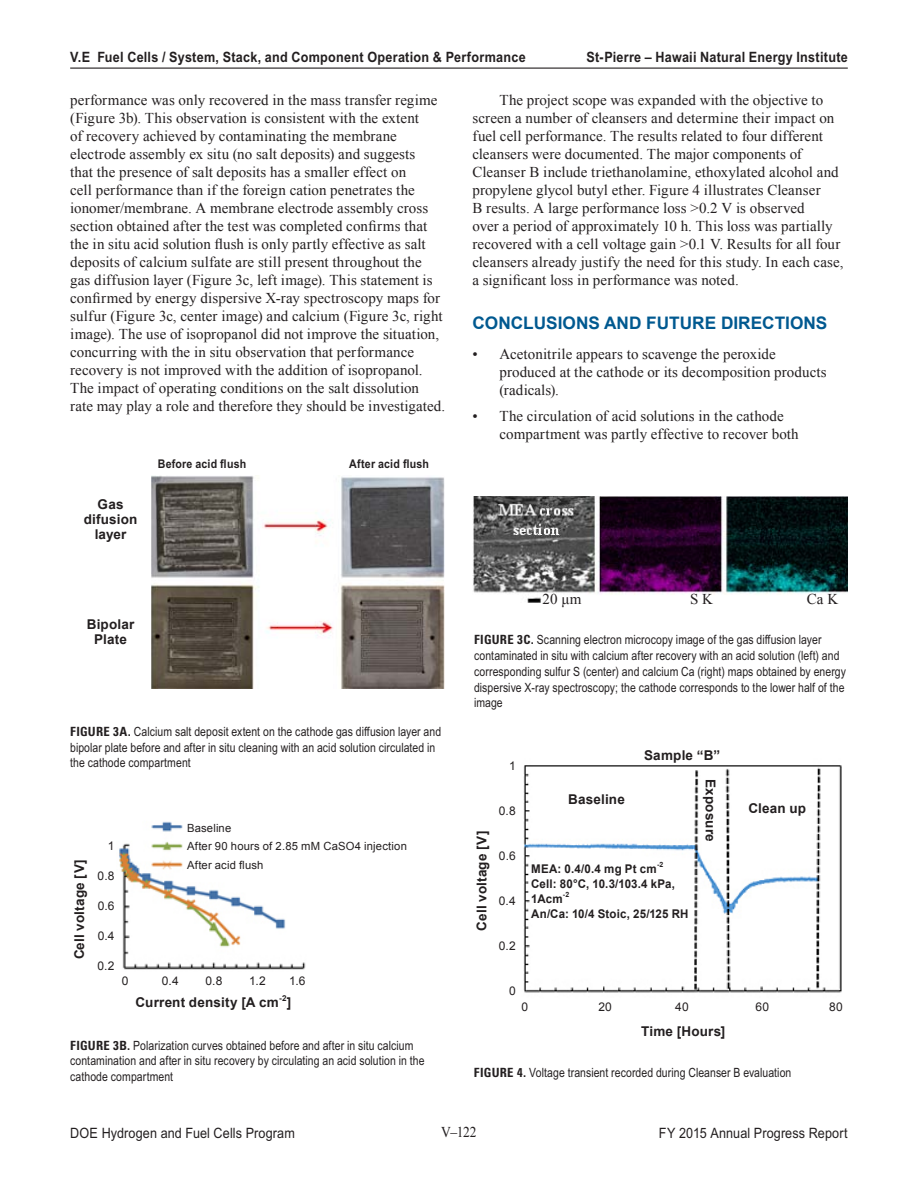
<style>
.page{position:relative;width:918px;height:1188px;background:#fff}
.page>*{position:absolute;margin:0;border:0;box-sizing:border-box;transform-origin:0 0}
._1_Object_Head_Blue{font:700 17.25px "Arial";color:#005990}
._1_Body_text{font:15px/18px "Times New Roman";letter-spacing:.005em;color:#231f20}
._1_Table_Footer{font:15px "Times New Roman";letter-spacing:.015em;color:#231f20}
._1_Body_text-2{font:15px "Times New Roman";letter-spacing:.005em;color:#231f20;scale:.9 1}
.t1{font:700 14.25px "Arial Narrow MT Pro";letter-spacing:.015em;color:#231f20;scale:1.08 1}
.t2{font:14.25px "Arial Narrow MT Pro";letter-spacing:.01em;color:#231f20;scale:1.08 1}
._1_Table_Footer-2{font:700 13.5px "Arial";letter-spacing:.01em;color:#231f20}
._1_FigureTitle{font:12.75px/15.8px "Arial Narrow MT Pro";letter-spacing:.01em;color:#231f20}
._1_Table_Footer-3{font:700 12px "Arial";letter-spacing:.015em;color:#231f20;scale:.96 1}
._1_Table_Footer-4{font:12px "Arial";letter-spacing:.02em;color:#231f20}
._1_Table_Footer-5{font:700 12px "Arial Narrow MT Pro";letter-spacing:.015em;color:#231f20;scale:1.08 1}
._1_Table_Footer-6{font:11.25px "Arial";letter-spacing:.015em;color:#231f20}
._1_Table_Footer-7{font:700 8.1px "Arial";color:#231f20}
.s1{font-family:"Zurich BT";font-weight:700;font-stretch:condensed}
</style>
<div class="page">
<hr style="left:70px;top:68px;width:778px;height:1px;background:#231f20">
<img style="left:151px;top:476px;width:293px;height:213px">
<img style="left:472px;top:497px;width:376px;height:106px">
<img style="left:119px;top:821px;width:187px;height:149px">
<img style="left:523px;top:765px;width:319px;height:228px">
<p class="t1" style="left:70px;top:48px;width:423px">V.E Fuel Cells / System, Stack, and Component Operation &amp; Performance</p>
<p class="t1" style="left:587px;top:48px;width:243px">St-Pierre – Hawaii Natural Energy Institute</p>
<p class="_1_Body_text" style="left:70px;top:91px;width:377px">performance was only recovered in the mass transfer regime (Figure 3b). This observation is consistent with the extent<br>of recovery achieved by contaminating the membrane electrode assembly ex situ (no salt deposits) and suggests<br>that the presence of salt deposits has a smaller effect on<br>cell performance than if the foreign cation penetrates the ionomer/membrane. A membrane electrode assembly cross section obtained after the test was completed confirms that the in situ acid solution flush is only partly effective as salt deposits of calcium sulfate are still present throughout the gas diffusion layer (Figure 3c, left image). This statement is confirmed by energy dispersive X-ray spectroscopy maps for sulfur (Figure 3c, center image) and calcium (Figure 3c, right image). The use of isopropanol did not improve the situation, concurring with the in situ observation that performance recovery is not improved with the addition of isopropanol.<br>The impact of operating conditions on the salt dissolution rate may play a role and therefore they should be investigated.</p>
<p class="_1_Body_text" style="left:472px;top:91px;width:373px;text-indent:27px">The project scope was expanded with the objective to screen a number of cleansers and determine their impact on fuel cell performance. The results related to four different cleansers were documented. The major components of Cleanser B include triethanolamine, ethoxylated alcohol and propylene glycol butyl ether. Figure 4 illustrates Cleanser<br>B results. A large performance loss &gt;0.2 V is observed<br>over a period of approximately 10 h. This loss was partially recovered with a cell voltage gain &gt;0.1 V. Results for all four cleansers already justify the need for this study. In each case, a significant loss in performance was noted.</p>
<p class="_1_Object_Head_Blue" style="left:472px;top:312px;width:356px">CONCLUSIONS AND FUTURE DIRECTIONS</p>
<p class="_1_Body_text" style="left:500px;top:345px;width:329px;text-indent:-27px">• Acetonitrile appears to scavenge the peroxide produced at the cathode or its decomposition products (radicals).</p>
<p class="_1_Body_text" style="left:500px;top:407px;width:301px;text-indent:-27px">• The circulation of acid solutions in the cathode compartment was partly effective to recover both</p>
<p class="_1_Table_Footer-2" style="left:98px;top:495px;width:27px">Gas</p>
<p class="_1_Table_Footer-2" style="left:84px;top:510px;width:55px">difusion</p>
<p class="_1_Table_Footer-2" style="left:95px;top:525px;width:33px">layer</p>
<p class="_1_Table_Footer-5" style="left:158px;top:457px;width:83px">Before acid flush</p>
<p class="_1_Table_Footer-5" style="left:349px;top:457px;width:75px">After acid flush</p>
<p class="_1_Table_Footer-2" style="left:87px;top:615px;width:49px">Bipolar</p>
<p class="_1_Table_Footer-2" style="left:94px;top:630px;width:34px">Plate</p>
<p class="_1_FigureTitle" style="left:70px;top:723px;width:373px"><span class="s1">FIGURE 3A.</span> Calcium salt deposit extent on the cathode gas diffusion layer and bipolar plate before and after in situ cleaning with an acid solution circulated in the cathode compartment</p>
<p class="_1_Table_Footer-2" style="left:70px;top:959px;width:102px;rotate:-90deg">Cell voltage [V]</p>
<p class="_1_Table_Footer-4" style="left:108px;top:838px;width:8px">1</p>
<p class="_1_Table_Footer-4" style="left:98px;top:868px;width:18px">0.8</p>
<p class="_1_Table_Footer-4" style="left:98px;top:898px;width:18px">0.6</p>
<p class="_1_Table_Footer-4" style="left:98px;top:928px;width:18px">0.4</p>
<p class="_1_Table_Footer-4" style="left:97px;top:958px;width:19px">0.2</p>
<p class="_1_Table_Footer-6" style="left:187px;top:820px;width:46px">Baseline</p>
<p class="_1_Table_Footer-6" style="left:187px;top:839px;width:221px">After 90 hours of 2.85 mM CaSO4 injection</p>
<p class="_1_Table_Footer-6" style="left:187px;top:858px;width:78px">After acid flush</p>
<p class="_1_Table_Footer-4" style="left:122px;top:973px;width:8px">0</p>
<p class="_1_Table_Footer-4" style="left:162px;top:973px;width:18px">0.4</p>
<p class="_1_Table_Footer-4" style="left:205px;top:973px;width:18px">0.8</p>
<p class="_1_Table_Footer-4" style="left:249px;top:973px;width:18px">1.2</p>
<p class="_1_Table_Footer-4" style="left:289px;top:973px;width:18px">1.6</p>
<p class="_1_Table_Footer-2" style="left:136px;top:993px;width:145px">Current density [A cm</p>
<p class="_1_Table_Footer-7" style="left:279px;top:993px;width:9px">-2</p>
<p class="_1_Table_Footer-2" style="left:287px;top:993px;width:6px">]</p>
<p class="_1_FigureTitle" style="left:70px;top:1037px;width:356px"><span class="s1">FIGURE 3B.</span> Polarization curves obtained before and after in situ calcium contamination and after in situ recovery by circulating an acid solution in the cathode compartment</p>
<p class="_1_Table_Footer" style="left:543px;top:589px;width:40px">20 μm</p>
<p class="_1_Table_Footer" style="left:690px;top:589px;width:24px">SK</p>
<p class="_1_Table_Footer" style="left:807px;top:589px;width:33px">Ca K</p>
<p class="_1_FigureTitle" style="left:474px;top:632px;width:373px"><span class="s1">FIGURE 3C.</span> Scanning electron microcopy image of the gas diffusion layer contaminated in situ with calcium after recovery with an acid solution (left) and corresponding sulfur S (center) and calcium Ca (right) maps obtained by energy dispersive X-ray spectroscopy; the cathode corresponds to the lower half of the image</p>
<p class="_1_Table_Footer-2" style="left:473px;top:931px;width:102px;rotate:-90deg">Cell voltage [V]</p>
<p class="_1_Table_Footer-4" style="left:509px;top:758px;width:8px">1</p>
<p class="_1_Table_Footer-4" style="left:499px;top:803px;width:18px">0.8</p>
<p class="_1_Table_Footer-4" style="left:499px;top:848px;width:18px">0.6</p>
<p class="_1_Table_Footer-4" style="left:499px;top:893px;width:18px">0.4</p>
<p class="_1_Table_Footer-4" style="left:499px;top:938px;width:19px">0.2</p>
<p class="_1_Table_Footer-4" style="left:509px;top:983px;width:8px">0</p>
<p class="_1_Table_Footer-2" style="left:568px;top:790px;width:58px">Baseline</p>
<p class="_1_Table_Footer-2" style="left:644px;top:746px;width:78px">Sample “B”</p>
<p class="_1_Table_Footer-2" style="left:640px;top:749px;width:78px">Sample “B”</p>
<p class="_1_Table_Footer-2" style="left:720px;top:779px;width:64px;rotate:90deg">Exposure</p>
<p class="_1_Table_Footer-3" style="left:531px;top:861px;width:139px">MEA: 0.4/0.4 mg Pt cm<sup>-2</sup></p>
<p class="_1_Table_Footer-3" style="left:531px;top:876px;width:151px">Cell: 80°C, 10.3/103.4 kPa,</p>
<p class="_1_Table_Footer-3" style="left:531px;top:891px;width:41px">1Acm<sup>-2</sup></p>
<p class="_1_Table_Footer-3" style="left:531px;top:906px;width:166px">An/Ca: 10/4 Stoic, 25/125 RH</p>
<p class="_1_Table_Footer-2" style="left:748px;top:799px;width:59px">Clean up</p>
<p class="_1_Table_Footer-4" style="left:522px;top:999px;width:8px">0</p>
<p class="_1_Table_Footer-4" style="left:598px;top:999px;width:15px">20</p>
<p class="_1_Table_Footer-4" style="left:675px;top:999px;width:15px">40</p>
<p class="_1_Table_Footer-4" style="left:755px;top:999px;width:15px">60</p>
<p class="_1_Table_Footer-4" style="left:829px;top:999px;width:15px">80</p>
<p class="_1_Table_Footer-2" style="left:641px;top:1022px;width:86px">Time [Hours]</p>
<p class="_1_FigureTitle" style="left:474px;top:1065px;width:319px"><span class="s1">FIGURE 4.</span> Voltage transient recorded during Cleanser B evaluation</p>
<p class="t2" style="left:70px;top:1124px;width:210px">DOE Hydrogen and Fuel Cells Program</p>
<p class="_1_Body_text-2" style="left:441px;top:1122px;width:41px">V–122</p>
<p class="t2" style="left:659px;top:1124px;width:176px">FY 2015 Annual Progress Report</p>
</div>
